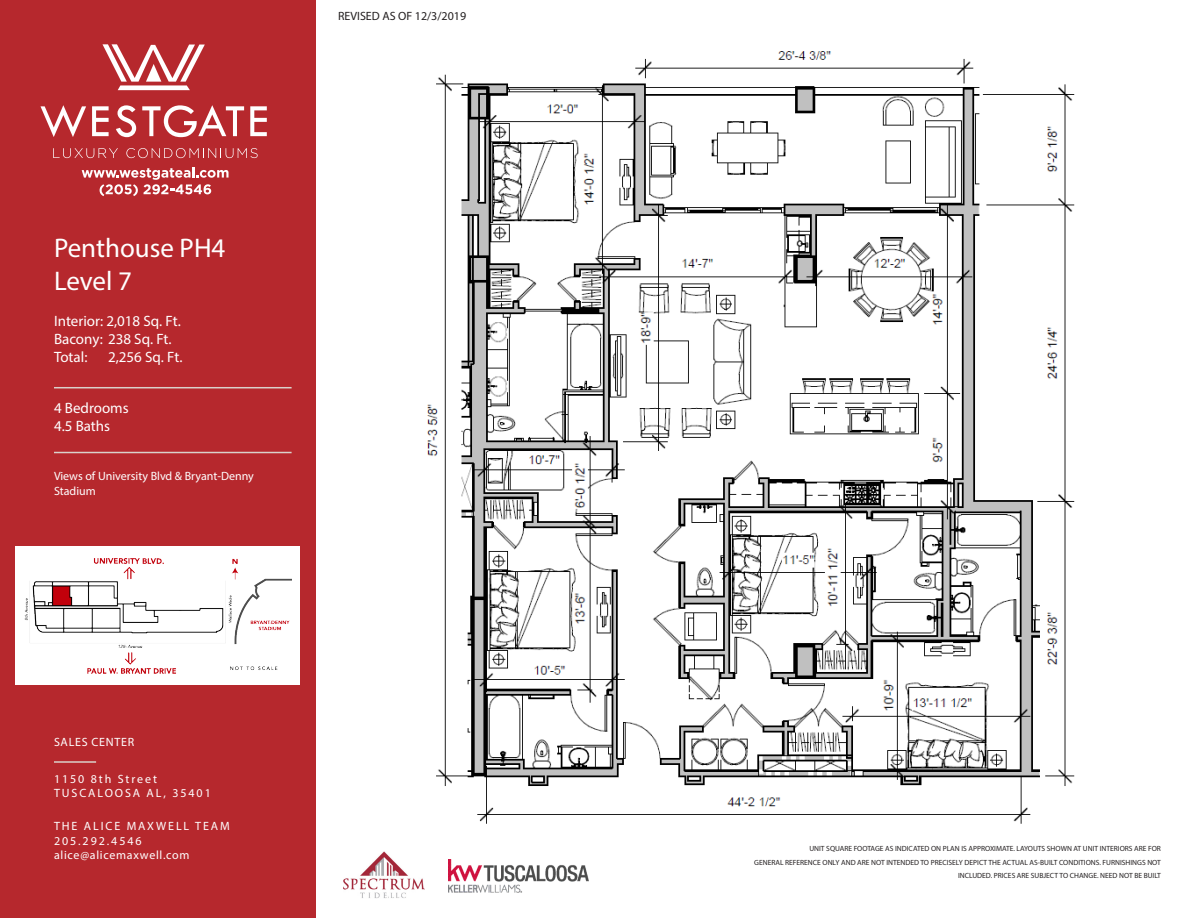
<style>
.page{position:relative;width:1188px;height:918px;background:#fff}
.page>*{position:absolute;margin:0;border:0;box-sizing:border-box;transform-origin:0 0}
.t1{font:27px "Myriad Pro";color:#fff}
.t2{font:15px "Myriad Pro";color:#fff}
.t3{font:12px "Myriad Pro";letter-spacing:.16em;color:#fff}
.t4{font:12px/14.4px "Myriad Pro";color:#fff}
.t5{font:12px "Myriad Pro";letter-spacing:.06em;color:#fff}
.t6{font:12px "Myriad Pro";color:#231f20}
.t7{font:7.5px/13.5px "Myriad Pro";color:#231f20;text-align:right}
</style>
<div class="page">
<div style="left:0;top:0;width:315px;height:918px;background:#b6282d"></div>
<hr style="left:54px;top:387px;width:238px;height:1px;background:#dad1cb">
<hr style="left:54px;top:452px;width:238px;height:1px;background:#dad1cb">
<hr style="left:54px;top:761px;width:42px;height:2px;background:#dad1cb">
<img style="left:448px;top:859px;width:140px;height:34px">
<img style="left:343px;top:851px;width:81px;height:47px">
<svg style="left:40px;top:105px;width:46px;height:32px"></svg>
<svg style="left:92px;top:106px;width:17px;height:30px"></svg>
<svg style="left:116px;top:105px;width:20px;height:32px"></svg>
<svg style="left:142px;top:105px;width:102px;height:32px"></svg>
<svg style="left:250px;top:106px;width:17px;height:30px"></svg>
<svg style="left:103px;top:44px;width:102px;height:46px"></svg>
<svg style="left:53px;top:148px;width:65px;height:10px"></svg>
<svg style="left:126px;top:148px;width:132px;height:10px"></svg>
<svg style="left:82px;top:167px;width:147px;height:29px"></svg>
<div style="left:16px;top:546px;width:284px;height:138px;background:#fff"></div>
<img style="left:427px;top:51px;width:648px;height:773px">
<img style="left:25px;top:559px;width:267px;height:115px">
<p class="t6" style="left:338px;top:8px;width:130px">REVISED AS OF 12/3/2019</p>
<p class="t1" style="left:54px;top:232px;width:173px">Penthouse PH4</p>
<p class="t1" style="left:54px;top:264px;width:80px">Level 7</p>
<p class="t2" style="left:54px;top:312px;width:128px">Interior: 2,018 Sq. Ft.</p>
<p class="t2" style="left:54px;top:330px;width:119px">Bacony: 238 Sq. Ft.</p>
<p class="t2" style="left:54px;top:348px;width:35px">Total:</p>
<p class="t2" style="left:108px;top:348px;width:76px">2,256 Sq. Ft.</p>
<p class="t2" style="left:54px;top:398px;width:76px">4 Bedrooms</p>
<p class="t2" style="left:54px;top:416px;width:58px">4.5 Baths</p>
<p class="t4" style="left:54px;top:469px;width:201px">Views of University Blvd &amp; Bryant-Denny<br>Stadium</p>
<p class="t5" style="left:54px;top:735px;width:82px">SALES CENTER</p>
<p class="t3" style="left:54px;top:771px;width:105px">1150 8th Street</p>
<p class="t3" style="left:54px;top:786px;width:158px">TUSCALOOSA AL, 35401</p>
<p class="t3" style="left:54px;top:819px;width:177px">THE ALICE MAXWELL TEAM</p>
<p class="t3" style="left:54px;top:833px;width:89px">205.292.4546</p>
<p class="t5" style="left:54px;top:848px;width:137px">alice@alicemaxwell.com</p>
<p class="t7" style="left:809px;top:842px;width:353px">UNIT SQUARE FOOTAGE AS INDICATED ON PLAN IS APPROXIMATE. LAYOUTS SHOWN AT UNIT INTERIORS ARE FOR</p>
<p class="t7" style="left:754px;top:856px;width:408px">GENERAL REFERENCE ONLY AND ARE NOT INTENDED TO PRECISELY DEPICT THE ACTUAL AS-BUILT CONDITIONS. FURNISHINGS NOT<br>INCLUDED. PRICES ARE SUBJECT TO CHANGE. NEED NOT BE BUILT</p>
</div>
